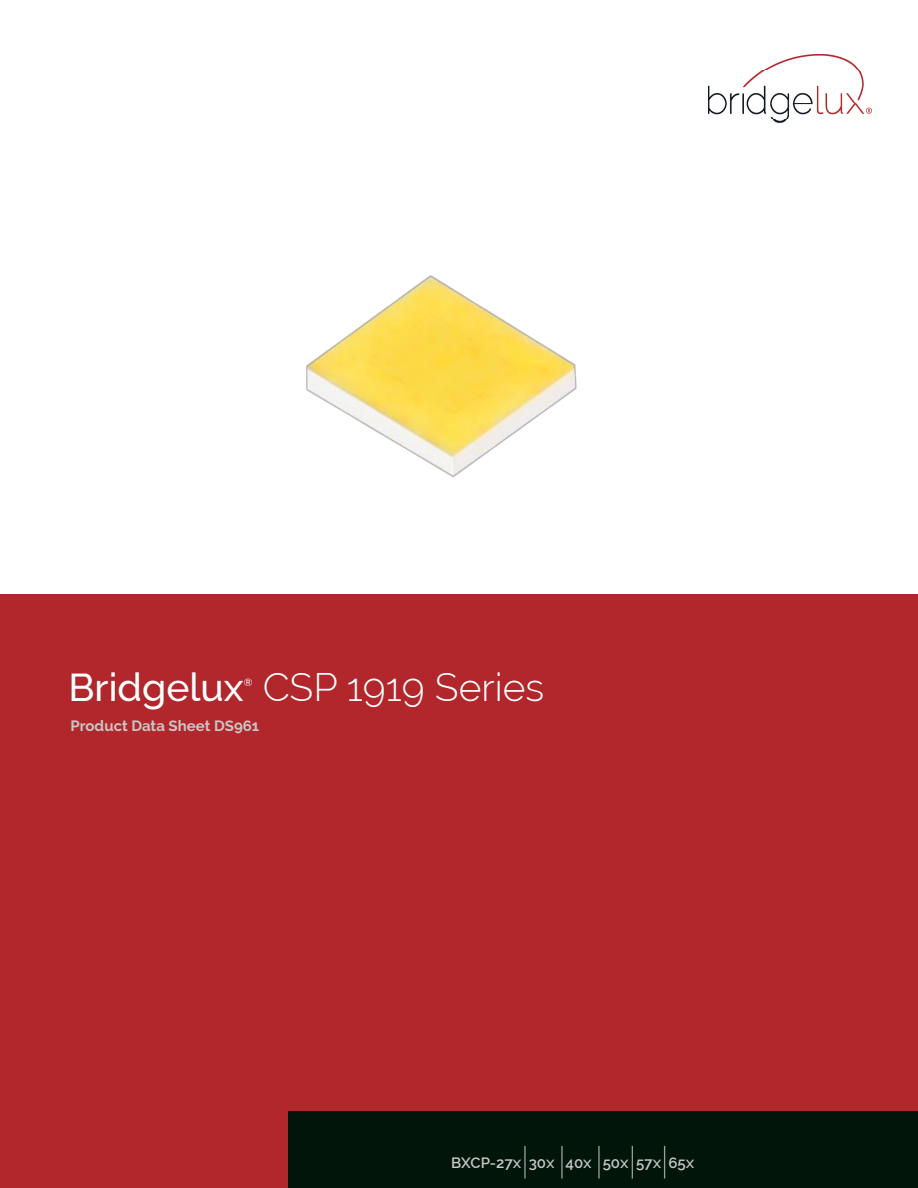
<style>
.page{position:relative;width:918px;height:1188px;background:#fff}
.page>*{position:absolute;margin:0;border:0;box-sizing:border-box;transform-origin:0 0}
.t1{font:300 39px "Raleway";color:#fff}
.t2{font:500 39px "Raleway";color:#fff}
.t3{font:100 36px "Raleway";color:#fff}
.t4{font:600 15px "Raleway";color:#c8c7c6}
.t5{font:700 15px "Raleway";color:#c8c7c6}
.t6{font:500 10.5px "Raleway";color:#fff}
</style>
<div class="page">
<img style="left:708px;top:55px;width:164px;height:67px">
<div style="left:0;top:594px;width:918px;height:594px;background:#b1272c"></div>
<div style="left:288px;top:1112px;width:630px;height:76px;background:#01150a"></div>
<img style="left:306px;top:275px;width:271px;height:203px">
<p class="t2" style="left:68px;top:665px;width:177px">Bridgelux</p>
<p class="t6" style="left:244px;top:676px;width:10px">®</p>
<p class="t1" style="left:263px;top:665px;width:283px">CSP 1919 Series</p>
<p class="t5" style="left:71px;top:717px;width:190px">Product Data Sheet DS961</p>
<p class="t4" style="left:451px;top:1154px;width:72px">BXCP-27x</p>
<p class="t3" style="left:521px;top:1140px;width:9px">|</p>
<p class="t3" style="left:558px;top:1140px;width:9px">|</p>
<p class="t3" style="left:595px;top:1140px;width:9px">|</p>
<p class="t3" style="left:629px;top:1140px;width:9px">|</p>
<p class="t3" style="left:661px;top:1140px;width:9px">|</p>
<p class="t4" style="left:669px;top:1154px;width:27px">65x</p>
<p class="t4" style="left:529px;top:1154px;width:28px">30x</p>
<p class="t4" style="left:566px;top:1154px;width:28px">40x</p>
<p class="t4" style="left:603px;top:1154px;width:28px">50x</p>
<p class="t4" style="left:636px;top:1154px;width:27px">57x</p>
</div>
